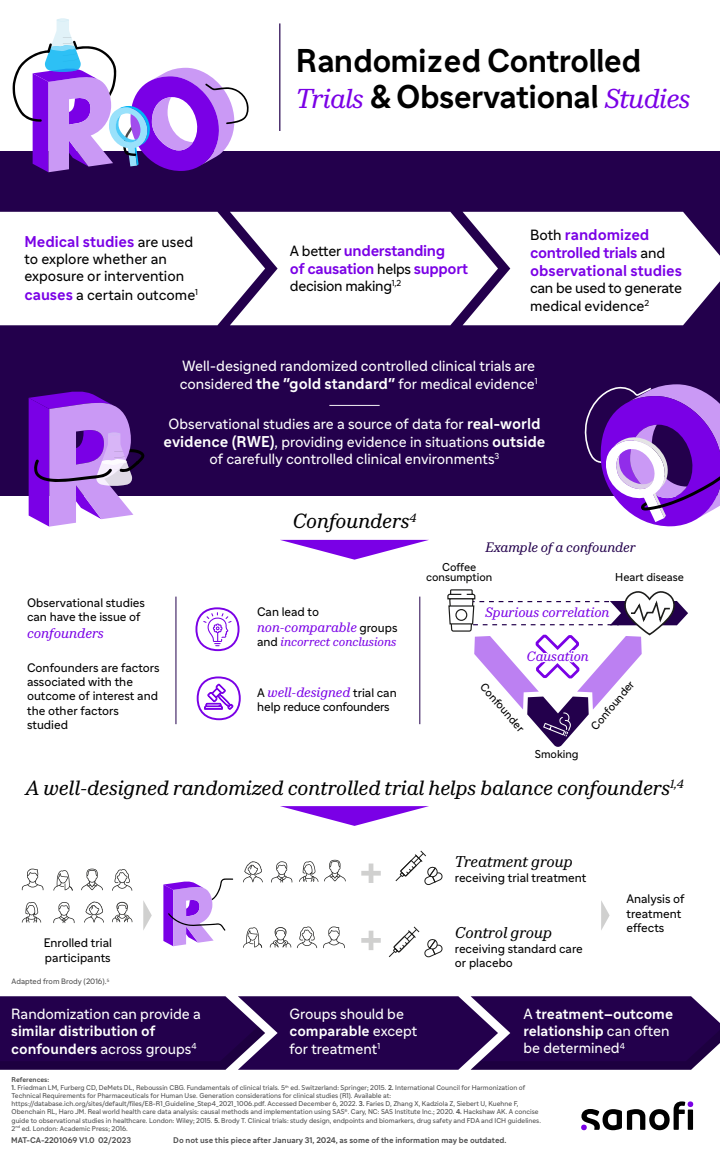
<style>
.page{position:relative;width:720px;height:1152px;background:#fff}
.page>*{position:absolute;margin:0;border:0;box-sizing:border-box;transform-origin:0 0}
.t1{font:700 32px/36px "Sanofi Sans";letter-spacing:-.02em;color:#000}
.t2{font:italic 20px "Sanofi Serif";color:#000}
.t3{font:700 15.2px/18.2px "Sanofi Sans";color:#7a00e6}
.t4{font:700 15.2px/18.2px "Sanofi Sans";letter-spacing:-.02em;color:#7a00e6}
.t5{font:italic 15.2px "Sanofi Serif";color:#000}
.t6{font:14.4px/17.8px "Sanofi Sans";color:#fff}
.t7{font:700 14.4px/17.3px "Sanofi Sans";color:#fff}
.t8{font:14.4px/17.8px "Sanofi Sans";color:#000}
.t9{font:14.4px/17.3px "Sanofi Sans";letter-spacing:-.02em;color:#000}
.t10{font:italic 13.6px "Sanofi Serif";color:#7a00e6}
.t11{font:italic 13.28px "Sanofi Serif";color:#23004c}
.t12{font:italic 13.28px "Sanofi Serif";color:#7a00e6}
.t13{font:italic 13.2px "Sanofi Serif";color:#7a00e6}
.t14{font:12px/14.4px "Sanofi Sans";color:#000}
.t15{font:italic 12px "Sanofi Serif";color:#7a00e6}
.t16{font:12px "Sanofi Sans";letter-spacing:-.02em;color:#000}
.t17{font:11.08px/10.7px "Sanofi Sans";color:#000;text-align:center}
.t18{font:700 8px "Sanofi Sans";color:rgb(0 0 0/.7)}
.t19{font:7.6px "Sanofi Sans";color:rgb(0 0 0/.7)}
.t20{font:6.8px/8.2px "Sanofi Sans";color:rgb(0 0 0/.7)}
.t21{font:700 6.8px "Sanofi Sans";color:rgb(0 0 0/.7)}
.s1{font-family:"Sanofi Serif";font-weight:400;font-style:italic;font-size:26.52px;color:#7a00e6}
.s2{font-weight:400;font-size:14.4px;color:#000}
.s3{font-weight:700;font-size:15.2px;color:#7a00e6}
.s4{font-weight:700;font-size:15.2px}
.s5{font-family:"Sanofi Sans";font-style:normal;font-size:12px;color:#000}
.s6{font-family:"Sanofi Sans";font-style:normal;color:#000}
.s7{font-weight:400}
.s8{font-weight:700}
</style>
<div class="page">
<div style="left:0;top:152px;width:720px;height:344px;background:#23004c"></div>
<div style="left:0;top:212px;width:720px;height:113px;background:#fff"></div>
<svg style="left:0;top:996px;width:720px;height:74px;background:#2e0e54"></svg>
<hr style="left:329px;top:405px;width:51px;height:1px;background:#f4f2f6">
<svg style="left:13px;top:18px;width:236px;height:154px"></svg>
<svg style="left:29px;top:391px;width:116px;height:136px"></svg>
<svg style="left:584px;top:384px;width:136px;height:143px"></svg>
<hr style="left:176px;top:597px;width:1px;height:127px;background:#23004c">
<hr style="left:420px;top:597px;width:1px;height:127px;background:#23004c">
<svg style="left:280px;top:540px;width:149px;height:20px"></svg>
<svg style="left:163px;top:878px;width:70px;height:68px"></svg>
<svg style="left:361px;top:864px;width:20px;height:19px"></svg>
<svg style="left:361px;top:931px;width:20px;height:19px"></svg>
<svg style="left:143px;top:901px;width:9px;height:29px"></svg>
<svg style="left:601px;top:901px;width:9px;height:29px"></svg>
<svg style="left:280px;top:806px;width:149px;height:20px"></svg>
<svg style="left:22px;top:869px;width:21px;height:21px"></svg>
<svg style="left:81px;top:869px;width:22px;height:21px"></svg>
<svg style="left:112px;top:869px;width:20px;height:22px"></svg>
<svg style="left:53px;top:902px;width:22px;height:21px"></svg>
<svg style="left:84px;top:902px;width:20px;height:21px"></svg>
<svg style="left:22px;top:902px;width:19px;height:21px"></svg>
<svg style="left:323px;top:927px;width:22px;height:21px"></svg>
<svg style="left:324px;top:860px;width:22px;height:21px"></svg>
<svg style="left:297px;top:927px;width:20px;height:21px"></svg>
<svg style="left:271px;top:861px;width:21px;height:22px"></svg>
<svg style="left:243px;top:861px;width:20px;height:21px"></svg>
<svg style="left:299px;top:861px;width:19px;height:21px"></svg>
<hr style="left:279px;top:23px;width:1px;height:108px;background:#23004c">
<svg style="left:112px;top:902px;width:20px;height:20px"></svg>
<svg style="left:54px;top:870px;width:19px;height:21px"></svg>
<svg style="left:243px;top:927px;width:19px;height:21px"></svg>
<svg style="left:270px;top:927px;width:21px;height:21px"></svg>
<svg style="left:395px;top:850px;width:48px;height:35px"></svg>
<svg style="left:388px;top:926px;width:55px;height:32px"></svg>
<svg style="left:447px;top:589px;width:241px;height:158px"></svg>
<div style="left:195px;top:607px;width:45px;height:44px;border:2px solid #7a00e6;border-radius:50%"></div>
<div style="left:197px;top:676px;width:44px;height:44px;border:2px solid #7a00e6;border-radius:50%"></div>
<svg style="left:581px;top:1101px;width:112px;height:29px"></svg>
<svg style="left:203px;top:612px;width:29px;height:34px"></svg>
<svg style="left:204px;top:684px;width:30px;height:26px"></svg>
<h1 class="t1" style="left:296px;top:43px;width:396px">Randomized Controlled<br><span class="s1">Trials</span> &amp; Observational <span class="s1">Studies</span></h1>
<h3 class="t3" style="left:24px;top:232px;width:170px">Medical studies <span class="s2">are used</span></h3>
<h3 class="t8" style="left:24px;top:250px;width:175px">to explore whether an exposure or intervention <span class="s3">causes</span> a certain outcome<sup>1</sup></h3>
<h3 class="t4" style="left:290px;top:241px;width:180px"><span class="s2">A better</span> understanding<br>of causation <span class="s2">helps</span> support</h3>
<h3 class="t9" style="left:290px;top:277px;width:113px">decision making<sup>1,2</sup></h3>
<h3 class="t3" style="left:530px;top:225px;width:154px"><span class="s2">Both</span> randomized controlled trials <span class="s2">and </span>observational studies</h3>
<h3 class="t9" style="left:530px;top:280px;width:153px">can be used to generate medical evidence<sup>2</sup></h3>
<h3 class="t6" style="left:180px;top:356px;width:360px;line-height:18.2px">Well-designed randomized controlled clinical trials are considered <span class="s4">the "gold standard"</span> for medical evidence<sup>1</sup></h3>
<h3 class="t6" style="left:164px;top:415px;width:383px;text-align:center">Observational studies are a source of data for <span class="s4">real-world evidence (RWE)</span>, providing evidence in situations <span class="s4">outside </span>of carefully controlled clinical environments<sup>3</sup></h3>
<h3 class="t14" style="left:27px;top:596px;width:119px">Observational studies can have the issue of</h3>
<h3 class="t10" style="left:27px;top:625px;width:78px">confounders</h3>
<h3 class="t14" style="left:27px;top:660px;width:134px">Confounders are factors associated with the outcome of interest and the other factors studied</h3>
<h2 class="t2" style="left:293px;top:509px;width:125px">Confounders<sup>4</sup></h2>
<h3 class="t14" style="left:257px;top:604px;width:64px">Can lead to</h3>
<h3 class="t13" style="left:257px;top:619px;width:142px">non-comparable <span class="s5">groups</span></h3>
<h3 class="t15" style="left:257px;top:635px;width:141px"><span class="s6">and</span> incorrect conclusions</h3>
<h3 class="t13" style="left:257px;top:684px;width:141px"><span class="s5">A</span> well-designed <span class="s5">trial can</span></h3>
<h3 class="t16" style="left:257px;top:700px;width:134px">help reduce confounders</h3>
<h3 class="t11" style="left:485px;top:539px;width:152px">Example of a confounder</h3>
<h3 class="t17" style="left:426px;top:561px;width:68px">Coffee consumption</h3>
<h3 class="t17" style="left:615px;top:572px;width:70px">Heart disease</h3>
<h3 class="t12" style="left:485px;top:604px;width:126px">Spurious correlation</h3>
<h3 class="t13" style="left:527px;top:648px;width:64px">Causation</h3>
<h3 class="t17" style="left:486px;top:681px;width:62px;rotate:49deg">Confounder</h3>
<h3 class="t17" style="left:589px;top:725px;width:62px;rotate:-50deg">Confounder</h3>
<h3 class="t17" style="left:535px;top:749px;width:45px">Smoking</h3>
<h2 class="t2" style="left:25px;top:775px;width:660px">A well-designed randomized controlled trial helps balance confounders<sup>1,4</sup></h2>
<h3 class="t14" style="left:44px;top:936px;width:70px">Enrolled trial participants</h3>
<p class="t19" style="left:12px;top:977px;width:99px">Adapted from Brody (2016).<sup>5</sup></p>
<h3 class="t6" style="left:11px;top:1005px;width:191px">Randomization can provide a</h3>
<h3 class="t7" style="left:11px;top:1023px;width:187px">similar distribution of confounders <span class="s7">across groups</span><sup>4</sup></h3>
<h3 class="t5" style="left:455px;top:853px;width:119px">Treatment group</h3>
<h3 class="t14" style="left:455px;top:870px;width:133px">receiving trial treatment</h3>
<h3 class="t5" style="left:455px;top:924px;width:99px">Control group</h3>
<h3 class="t14" style="left:455px;top:941px;width:129px">receiving standard care or placebo</h3>
<h3 class="t14" style="left:626px;top:892px;width:60px">Analysis of treatment effects</h3>
<h3 class="t6" style="left:289px;top:1005px;width:129px;line-height:17.3px">Groups should be <span class="s8">comparable</span> except for treatment<sup>1</sup></h3>
<h3 class="t7" style="left:523px;top:1005px;width:151px"><span class="s7">A</span> treatment–outcome relationship <span class="s7">can often be determined</span><sup>4</sup></h3>
<p class="t21" style="left:12px;top:1075px;width:39px">References:</p>
<p class="t20" style="left:12px;top:1083px;width:531px"><span class="s8">1.</span> Friedman LM, Furberg CD, DeMets DL, Reboussin CBG. Fundamentals of clinical trials. 5<sup>th</sup> ed. Switzerland: Springer; 2015. <span class="s8">2.</span> International Council for Harmonization of Technical Requirements for Pharmaceuticals for Human Use. Generation considerations for clinical studies (R1). Available at: https://database.ich.org/sites/default/files/E8-R1_Guideline_Step4_2021_1006.pdf. Accessed December 6, 2022. <span class="s8">3.</span> Faries D, Zhang X, Kadziola Z, Siebert U, Kuehne F, Obenchain RL, Haro JM. Real world health care data analysis: causal methods and implementation using SAS<sup>®</sup>. Cary, NC: SAS Institute Inc.; 2020. <span class="s8">4.</span> Hackshaw AK. A concise guide to observational studies in healthcare. London: Wiley; 2015. <span class="s8">5.</span> Brody T. Clinical trials: study design, endpoints and biomarkers, drug safety and FDA and ICH guidelines.<br>2<sup>nd</sup> ed. London: Academic Press; 2016.</p>
<p class="t18" style="left:11px;top:1135px;width:121px">MAT-CA-2201069 V1.0 02/2023</p>
<p class="t18" style="left:173px;top:1135px;width:335px">Do not use this piece after January 31, 2024, as some of the information may be outdated.</p>
</div>
